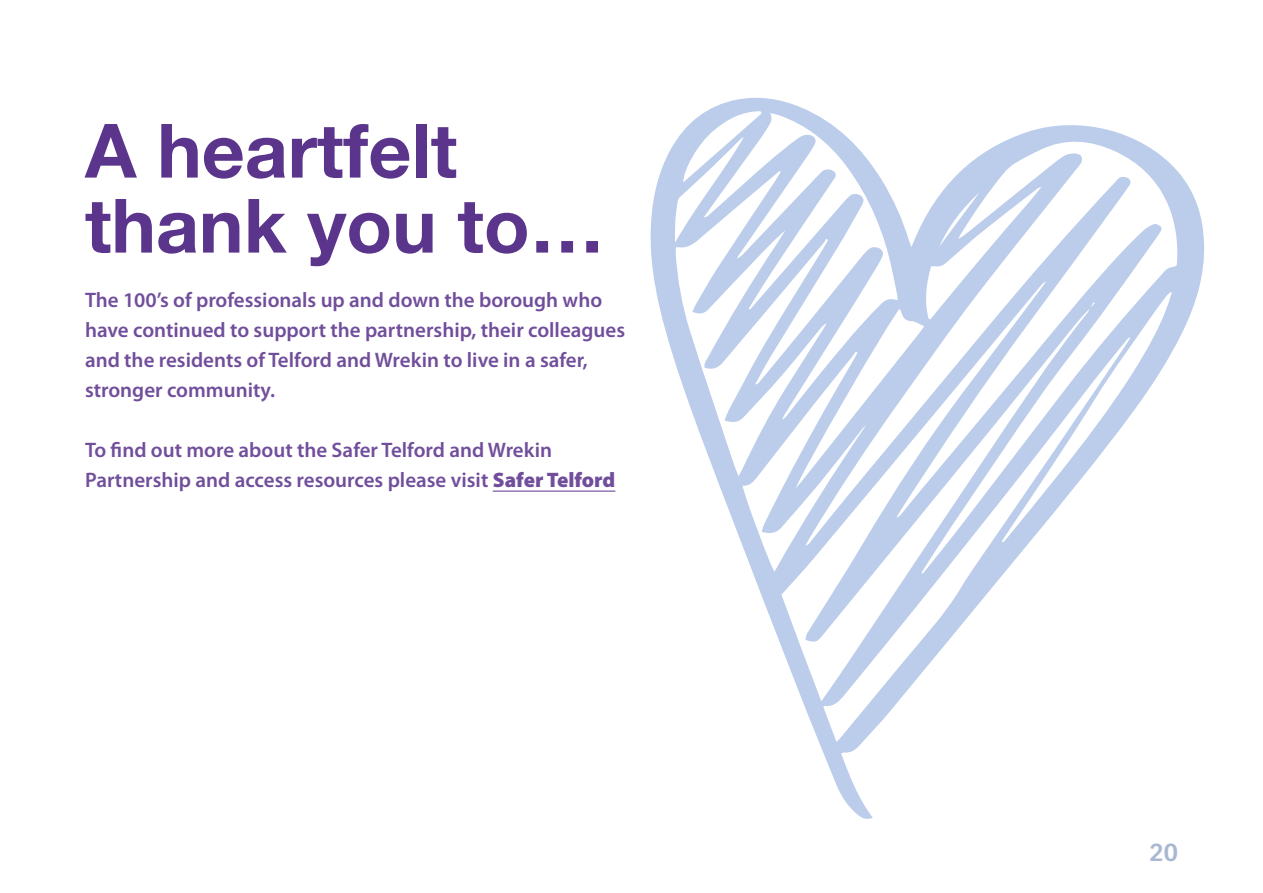
<style>
.page{position:relative;width:1263px;height:893px;background:#fff}
.page>*{position:absolute;margin:0;border:0;box-sizing:border-box;transform-origin:0 0}
.H1{font:700 75px/75px "Helvetica Neue LT Std";color:#5b358c}
.t1{font:700 24px "Vectora LT Std";color:#a9b8d2}
.Intro_Para_12_20_Myriad_Pro_Semibold{font:600 21px/30px "Myriad Pro";color:#714e9b}
.s1{font-weight:900}
</style>
<div class="page">
<hr style="left:493px;top:491px;width:122px;height:1px;background:#5b358c">
<svg style="left:650px;top:97px;width:555px;height:722px"></svg>
<p class="H1" style="left:85px;top:112px;width:521px">A heartfelt thank you to…</p>
<p class="Intro_Para_12_20_Myriad_Pro_Semibold" style="left:85px;top:285px;width:542px">The 100’s of professionals up and down the borough who have continued to support the partnership, their colleagues and the residents of Telford and Wrekin to live in a safer, stronger community.</p>
<p class="Intro_Para_12_20_Myriad_Pro_Semibold" style="left:85px;top:435px;width:532px">To find out more about the Safer Telford and Wrekin<br>Partnership and access resources please visit <span class="s1">Safer Telford</span></p>
<p class="t1" style="left:1149px;top:837px;width:30px">20</p>
</div>
